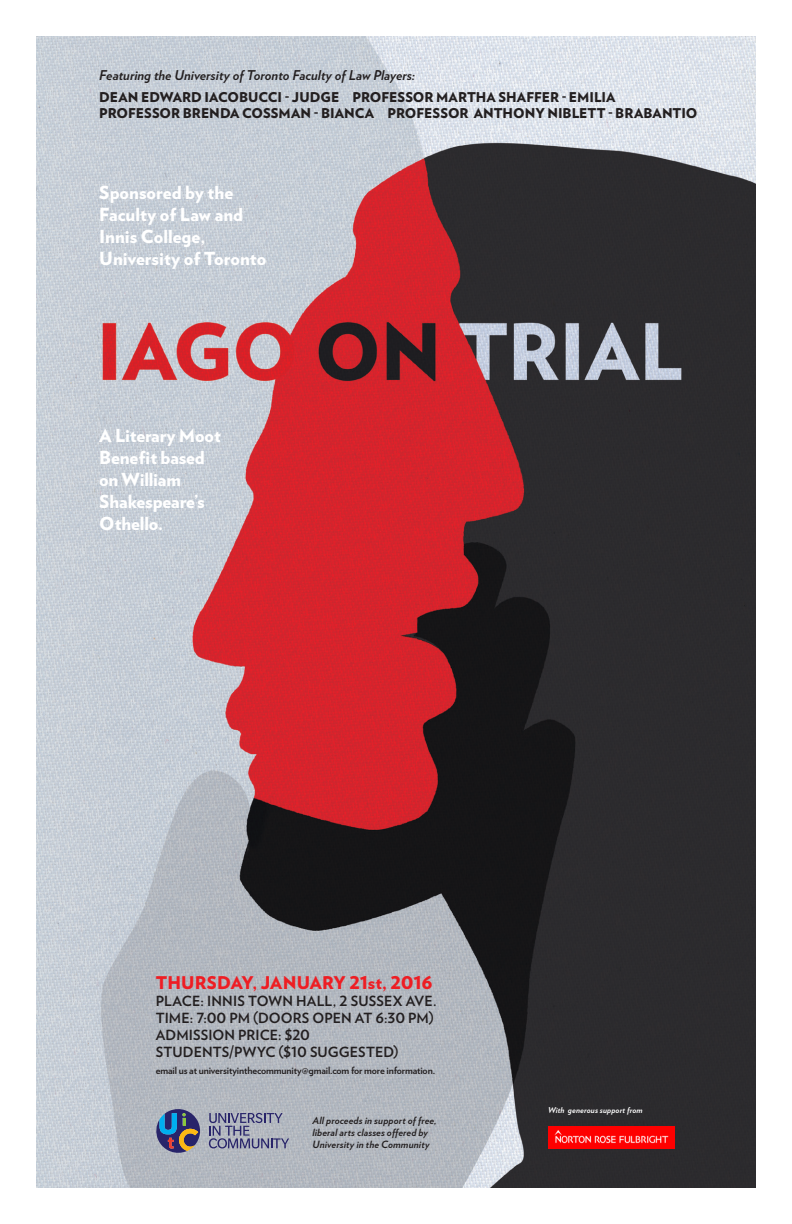
<style>
.page{position:relative;width:792px;height:1224px;background:#fff}
.page>*{position:absolute;margin:0;border:0;box-sizing:border-box;transform-origin:0 0}
.t1{font:900 18px/22px "Verlag";letter-spacing:-.005em;color:#fff}
.t2{font:900 17.5px "Verlag";letter-spacing:-.01em;color:#ee1d23}
.t3{font:700 14px/17px "Verlag";letter-spacing:.005em;color:#231f20}
.t4{font:900 13.5px/16.5px "Verlag";color:#231f20}
.t5{font:italic 700 13.5px "Verlag";color:#231f20}
.t6{font:italic 700 10px/12px "Verlag";letter-spacing:.01em;color:#231f20}
.t7{font:700 10px "Verlag";letter-spacing:-.015em;color:#231f20}
.t8{font:italic 700 8px "Verlag";letter-spacing:.015em;color:#fff}
</style>
<div class="page">
<img style="left:36px;top:36px;width:720px;height:1152px">
<svg style="left:209px;top:1113px;width:80px;height:35px"></svg>
<svg style="left:156px;top:1109px;width:46px;height:44px"></svg>
<img style="left:548px;top:1127px;width:126px;height:22px">
<p class="t5" style="left:99px;top:64px;width:318px">Featuring the University of Toronto Faculty of Law Players:</p>
<p class="t4" style="left:99px;top:88px;width:600px">DEAN EDWARD IACOBUCCI - JUDGE PROFESSOR MARTHA SHAFFER - EMILIA<br>PROFESSOR BRENDA COSSMAN - BIANCA PROFESSOR ANTHONY NIBLETT - BRABANTIO</p>
<p class="t1" style="left:99px;top:180px;width:169px">Sponsored by the<br>Faculty of Law and<br>Innis College,<br>University of Toronto</p>
<p class="t1" style="left:99px;top:423px;width:123px">A Literary Moot<br>Benefit based on William<br>Shakespeare’s<br>Othello.</p>
<p class="t2" style="left:156px;top:968px;width:278px">THURSDAY, JANUARY 21st, 2016</p>
<p class="t3" style="left:156px;top:992px;width:282px">PLACE: INNIS TOWN HALL, 2 SUSSEX AVE.</p>
<p class="t3" style="left:156px;top:1009px;width:279px">TIME: 7:00 PM (DOORS OPEN AT 6:30 PM)</p>
<p class="t3" style="left:156px;top:1026px;width:244px">ADMISSION PRICE: $20<br>STUDENTS/PWYC ($10 SUGGESTED)</p>
<p class="t7" style="left:156px;top:1063px;width:281px">email us at universityinthecommunity@gmail.com for more information.</p>
<p class="t6" style="left:312px;top:1114px;width:126px">All proceeds in support of free, liberal arts classes offered by<br>University in the Community</p>
<p class="t8" style="left:548px;top:1104px;width:96px">With generous support from</p>
</div>
